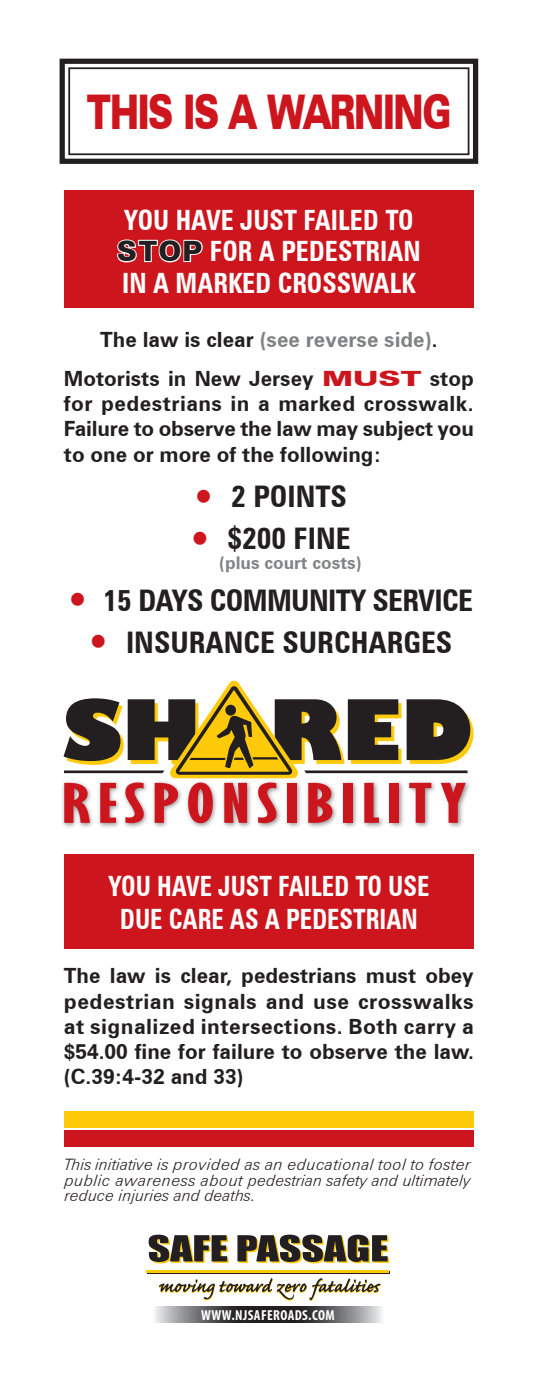
<style>
.page{position:relative;width:536px;height:1386px;background:#fff}
.page>*{position:absolute;margin:0;border:0;box-sizing:border-box;transform-origin:0 0}
.t1{font:700 extra-condensed 50.23px "Gill Sans";letter-spacing:.085em;color:#cd151d;scale:1.71 1}
.t2{font:900 expanded 47.95px "Zurich BT";letter-spacing:-.02em;color:#cd151d;scale:.62 1}
.t3{font:700 condensed 29.75px "Zurich BT";color:#231f20}
.t4{font:700 condensed 29.75px "Zurich BT";letter-spacing:-.02em;color:#231f20}
.t5{font:700 condensed 28px/31.5px "Zurich BT";color:#fff;scale:.93 1}
.t6{font:700 condensed 28px/33.6px "Zurich BT";color:#fff;text-align:center;scale:.88 1}
.t7{font:700 21px/25.2px "Zurich BT";color:#231f20;text-align:justify}
.t8{font:700 17.5px "Zurich BT";color:#808285}
.t9{font:italic 300 15.75px/15.8px "Zurich BT";color:#231f20;text-align:justify}
.t10{font:700 condensed 14.53px "Myriad Pro";letter-spacing:.03em;color:#fff}
.s1{font-weight:900;font-stretch:normal;color:#231f20}
.s2{color:#808285}
.s3{font-weight:900;color:#cd151d}
.s4{font-size:43.75px;color:#cd151d}
</style>
<div class="page">
<img style="left:62px;top:778px;width:408px;height:50px">
<svg style="left:63px;top:681px;width:410px;height:97px"></svg>
<div style="left:64px;top:854px;width:409px;height:95px;background:#cd151d"></div>
<div style="left:64px;top:191px;width:409px;height:117px;background:#cd151d"></div>
<svg style="left:117px;top:239px;width:86px;height:24px"></svg>
<svg style="left:59px;top:58px;width:420px;height:106px"></svg>
<div style="left:68px;top:67px;width:401px;height:88px;border:2px solid #231f20"></div>
<div style="left:64px;top:1111px;width:409px;height:16px;background:#feca0a"></div>
<div style="left:64px;top:1130px;width:409px;height:16px;background:#cd151d"></div>
<hr style="left:148px;top:1271px;width:241px;height:3px;background:#231f20">
<svg style="left:159px;top:1278px;width:221px;height:23px"></svg>
<svg style="left:148px;top:1235px;width:241px;height:28px"></svg>
<hr style="left:147px;top:1270px;width:242px;height:3px;background:#feca0a">
<svg style="left:155px;top:1307px;width:227px;height:16px;background:#626263"></svg>
<h2 class="t2" style="left:87px;top:84px;width:588px">THIS IS A WARNING</h2>
<h3 class="t5" style="left:117px;top:204px;width:328px">YOU HAVE JUST FAILED TO<br><span class="s1">STOP</span> FOR A PEDESTRIAN<br>IN A MARKED CROSSWALK</h3>
<p class="t7" style="left:64px;top:319px;width:411px;line-height:39.2px;text-align:center">The law is clear <span class="s2">(see reverse side)</span>.<br>Motorists in New Jersey <span class="s3">MUST</span> stop</p>
<p class="t7" style="left:64px;top:391px;width:411px">for pedestrians in a marked crosswalk.<br>Failure to observe the law may subject you to one or more of the following:</p>
<h3 class="t3" style="left:191px;top:479px;width:158px"><span class="s4">•</span> 2 POINTS</h3>
<h3 class="t3" style="left:187px;top:521px;width:165px"><span class="s4">•</span> $200 FINE</h3>
<p class="t8" style="left:219px;top:552px;width:144px">(plus court costs)</p>
<h3 class="t4" style="left:65px;top:582px;width:409px"><span class="s4">•</span> 15 DAYS COMMUNITY SERVICE</h3>
<h3 class="t3" style="left:85px;top:624px;width:368px"><span class="s4">•</span> INSURANCE SURCHARGES</h3>
<h1 class="t1" style="left:62px;top:773px;width:238px">RESPONSIBILITY</h1>
<h3 class="t6" style="left:108px;top:869px;width:366px">YOU HAVE JUST FAILED TO USE<br>DUE CARE AS A PEDESTRIAN</h3>
<p class="t7" style="left:64px;top:963px;width:411px">The law is clear, pedestrians must obey pedestrian signals and use crosswalks at signalized intersections. Both carry a $54.00 fine for failure to observe the law. (C.39:4-32 and 33)</p>
<p class="t9" style="left:65px;top:1156px;width:407px">This initiative is provided as an educational tool to foster public awareness about pedestrian safety and ultimately reduce injuries and deaths.</p>
<p class="t10" style="left:201px;top:1307px;width:135px">WWW.NJSAFEROADS.COM</p>
</div>
